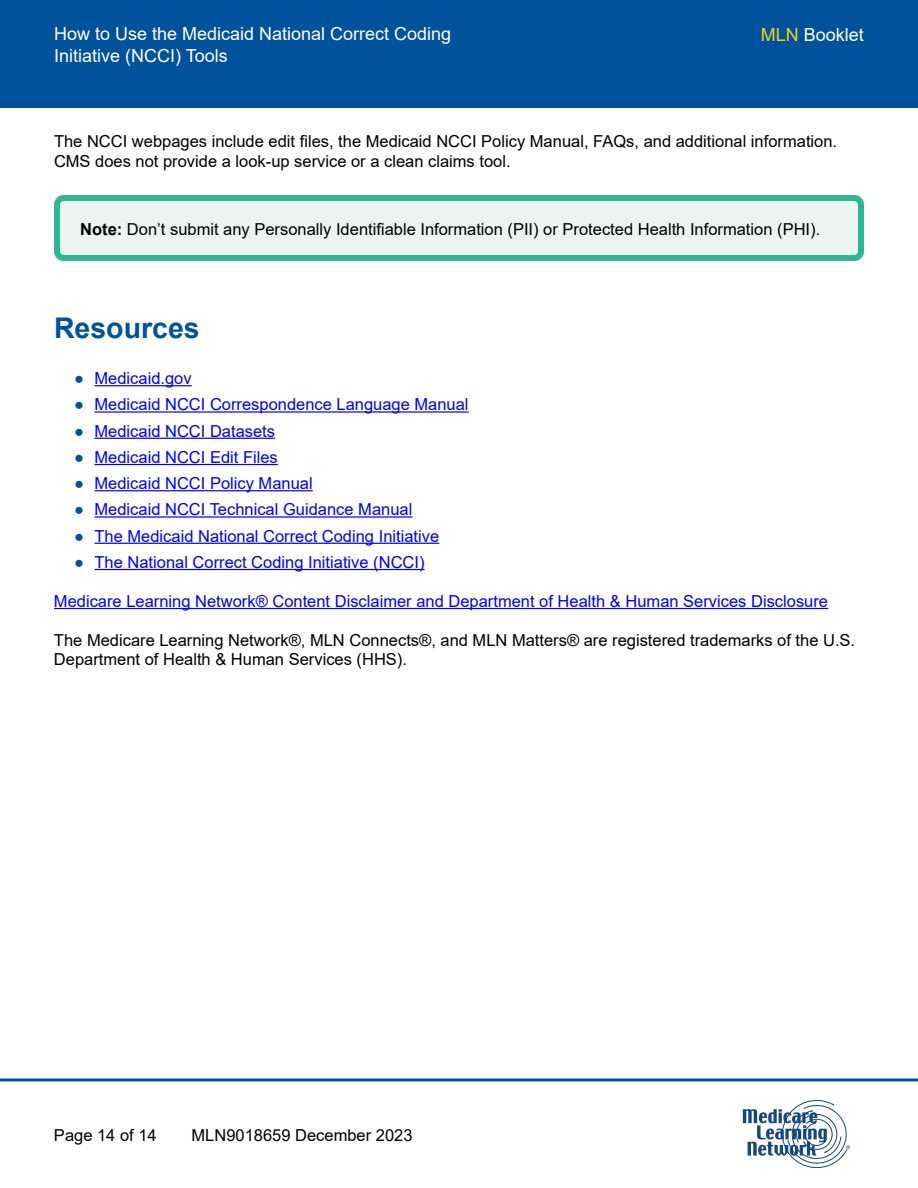
<style>
.page{position:relative;width:918px;height:1188px;background:#fff}
.page>*{position:absolute;margin:0;border:0;box-sizing:border-box;transform-origin:0 0}
.t1{font:700 28.5px "Arial";color:#00529c}
.t2{font:18px "Arial";color:#fff}
.t3{font:16.5px/19.5px "Arial";color:#000}
.t4{font:16.5px "Arial";color:#00f}
.s1{color:#f3cf1e}
.s2{font-weight:700}
.s3{color:#00529c}
</style>
<div class="page">
<div style="left:0;top:0;width:918px;height:108px;background:#00529c"></div>
<svg style="left:743px;top:1100px;width:107px;height:68px"></svg>
<svg style="left:0;top:1078px;width:918px;height:4px;background:#3f7db4"></svg>
<hr style="left:94px;top:385px;width:98px;height:1px;background:#00f">
<hr style="left:94px;top:411px;width:375px;height:2px;background:#00f">
<hr style="left:94px;top:438px;width:181px;height:1px;background:#00f">
<hr style="left:94px;top:464px;width:184px;height:1px;background:#00f">
<hr style="left:94px;top:490px;width:219px;height:1px;background:#00f">
<hr style="left:94px;top:516px;width:318px;height:2px;background:#00f">
<hr style="left:94px;top:543px;width:345px;height:1px;background:#00f">
<hr style="left:94px;top:569px;width:331px;height:1px;background:#00f">
<hr style="left:54px;top:608px;width:774px;height:1px;background:#00f">
<div style="left:57px;top:198px;width:804px;height:60px;background:#eaf5f0;border-radius:7px"></div>
<div style="left:54px;top:195px;width:810px;height:66px;border:6px solid #2bb892;border-radius:7px"></div>
<p class="t2" style="left:54px;top:21px;width:399px">How to Use the Medicaid National Correct Coding</p>
<p class="t2" style="left:761px;top:22px;width:105px"><span class="s1">MLN</span> Booklet</p>
<p class="t2" style="left:54px;top:43px;width:175px">Initiative (NCCI) Tools</p>
<p class="t3" style="left:54px;top:131px;width:785px">The NCCI webpages include edit files, the Medicaid NCCI Policy Manual, FAQs, and additional information.<br>CMS does not provide a look-up service or a clean claims tool.</p>
<p class="t3" style="left:80px;top:219px;width:742px"><span class="s2">Note:</span> Don’t submit any Personally Identifiable Information (PII) or Protected Health Information (PHI).</p>
<p class="t1" style="left:54px;top:307px;width:147px">Resources</p>
<p class="t4" style="left:74px;top:367px;width:119px"><span class="s3">●</span> Medicaid.gov</p>
<p class="t4" style="left:74px;top:393px;width:396px"><span class="s3">●</span> Medicaid NCCI Correspondence Language Manual</p>
<p class="t4" style="left:74px;top:419px;width:202px"><span class="s3">●</span> Medicaid NCCI Datasets</p>
<p class="t4" style="left:74px;top:446px;width:205px"><span class="s3">●</span> Medicaid NCCI Edit Files</p>
<p class="t4" style="left:74px;top:472px;width:240px"><span class="s3">●</span> Medicaid NCCI Policy Manual</p>
<p class="t4" style="left:74px;top:498px;width:340px"><span class="s3">●</span> Medicaid NCCI Technical Guidance Manual</p>
<p class="t4" style="left:74px;top:524px;width:367px"><span class="s3">●</span> The Medicaid National Correct Coding Initiative</p>
<p class="t4" style="left:74px;top:551px;width:352px"><span class="s3">●</span> The National Correct Coding Initiative (NCCI)</p>
<p class="t4" style="left:54px;top:590px;width:776px">Medicare Learning Network® Content Disclaimer and Department of Health &amp; Human Services Disclosure</p>
<p class="t3" style="left:54px;top:630px;width:803px">The Medicare Learning Network®, MLN Connects®, and MLN Matters® are registered trademarks of the U.S.<br>Department of Health &amp; Human Services (HHS).</p>
<p class="t3" style="left:54px;top:1125px;width:104px">Page 14 of 14</p>
<p class="t3" style="left:192px;top:1125px;width:223px">MLN9018659 December 2023</p>
</div>
